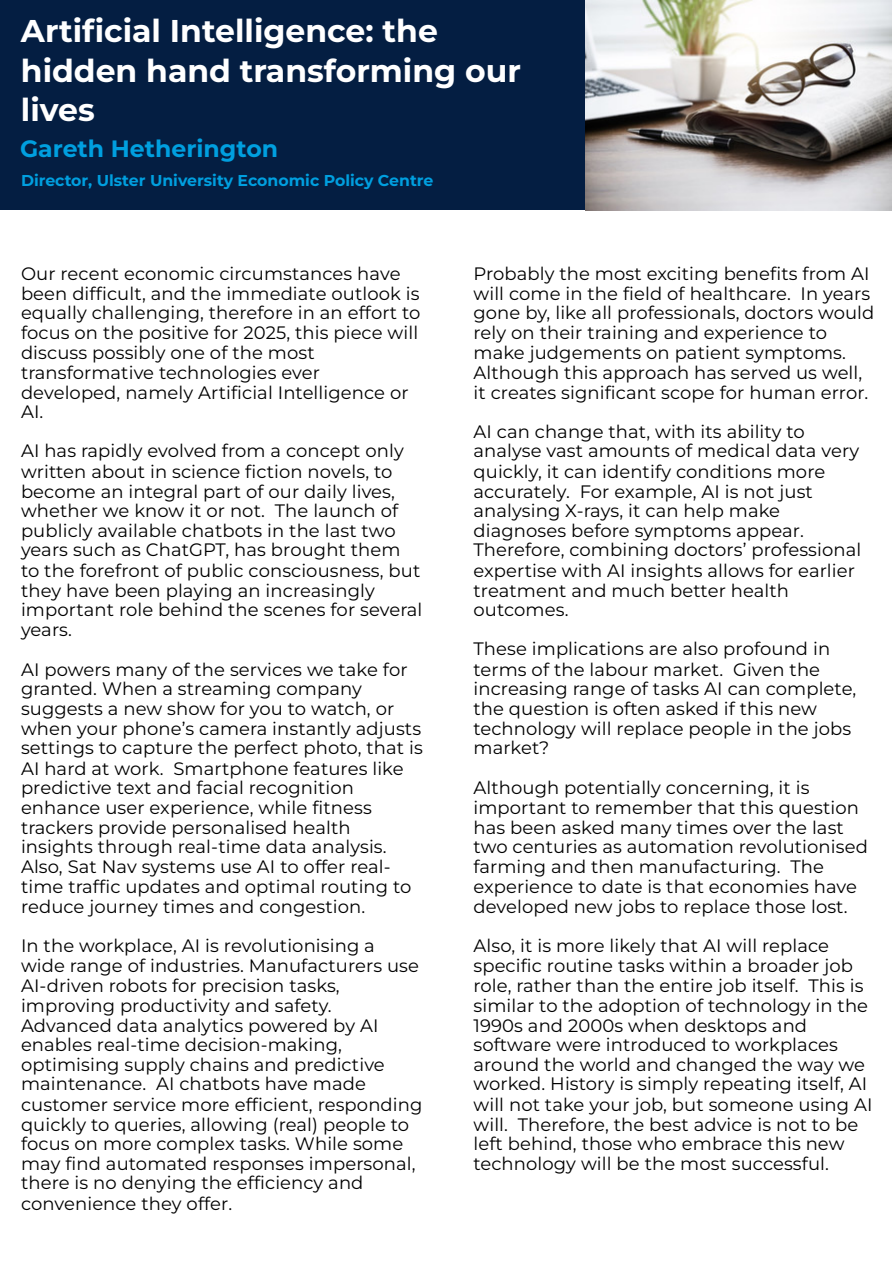
<style>
.page{position:relative;width:892px;height:1262px;background:#fff}
.page>*{position:absolute;margin:0;border:0;box-sizing:border-box;transform-origin:0 0}
.t1{font:700 31.45px/39.4px "Montserrat";color:#fff}
.t2{font:700 23.6px "Montserrat";color:#009fdf}
.t3{font:18px/19.8px "Montserrat";letter-spacing:.005em;color:#000}
.t4{font:700 15.75px "Montserrat";color:#009fdf}
</style>
<div class="page">
<div style="left:0;top:0;width:892px;height:210px;background:#041e42"></div>
<img style="left:585px;top:0;width:307px;height:210px">
<p class="t1" style="left:21px;top:11px;width:501px">Artificial Intelligence: the hidden hand transforming our lives</p>
<p class="t2" style="left:20px;top:135px;width:260px">Gareth Hetherington</p>
<p class="t4" style="left:21px;top:170px;width:414px">Director, Ulster University Economic Policy Centre</p>
<p class="t3" style="left:21px;top:263px;width:401px">Our recent economic circumstances have been difficult, and the immediate outlook is equally challenging, therefore in an effort to focus on the positive for 2025, this piece will discuss possibly one of the most transformative technologies ever developed, namely Artificial Intelligence or AI.</p>
<p class="t3" style="left:21px;top:441px;width:403px">AI has rapidly evolved from a concept only written about in science fiction novels, to become an integral part of our daily lives, whether we know it or not. The launch of publicly available chatbots in the last two years such as ChatGPT, has brought them to the forefront of public consciousness, but they have been playing an increasingly important role behind the scenes for several years.</p>
<p class="t3" style="left:21px;top:659px;width:403px">AI powers many of the services we take for granted. When a streaming company suggests a new show for you to watch, or when your phone’s camera instantly adjusts settings to capture the perfect photo, that is AI hard at work. Smartphone features like predictive text and facial recognition enhance user experience, while fitness trackers provide personalised health insights through real-time data analysis.<br>Also, Sat Nav systems use AI to offer real&shy;time traffic updates and optimal routing to reduce journey times and congestion.</p>
<p class="t3" style="left:21px;top:935px;width:403px">In the workplace, AI is revolutionising a wide range of industries. Manufacturers use AI-driven robots for precision tasks, improving productivity and safety.<br>Advanced data analytics powered by AI enables real-time decision-making, optimising supply chains and predictive maintenance. AI chatbots have made customer service more efficient, responding quickly to queries, allowing (real) people to focus on more complex tasks. While some may find automated responses impersonal, there is no denying the efficiency and convenience they offer.</p>
<p class="t3" style="left:473px;top:263px;width:402px">Probably the most exciting benefits from AI will come in the field of healthcare. In years gone by, like all professionals, doctors would rely on their training and experience to make judgements on patient symptoms.<br>Although this approach has served us well, it creates significant scope for human error.</p>
<p class="t3" style="left:473px;top:422px;width:389px">AI can change that, with its ability to analyse vast amounts of medical data very quickly, it can identify conditions more accurately. For example, AI is not just analysing X-rays, it can help make diagnoses before symptoms appear.<br>Therefore, combining doctors’ professional expertise with AI insights allows for earlier treatment and much better health outcomes.</p>
<p class="t3" style="left:473px;top:639px;width:384px">These implications are also profound in terms of the labour market. Given the increasing range of tasks AI can complete, the question is often asked if this new technology will replace people in the jobs market?</p>
<p class="t3" style="left:473px;top:777px;width:396px">Although potentially concerning, it is important to remember that this question has been asked many times over the last two centuries as automation revolutionised farming and then manufacturing. The experience to date is that economies have developed new jobs to replace those lost.</p>
<p class="t3" style="left:473px;top:935px;width:401px">Also, it is more likely that AI will replace specific routine tasks within a broader job role, rather than the entire job itself. This is similar to the adoption of technology in the 1990s and 2000s when desktops and software were introduced to workplaces around the world and changed the way we worked. History is simply repeating itself, AI will not take your job, but someone using AI will. Therefore, the best advice is not to be left behind, those who embrace this new technology will be the most successful.</p>
</div>
